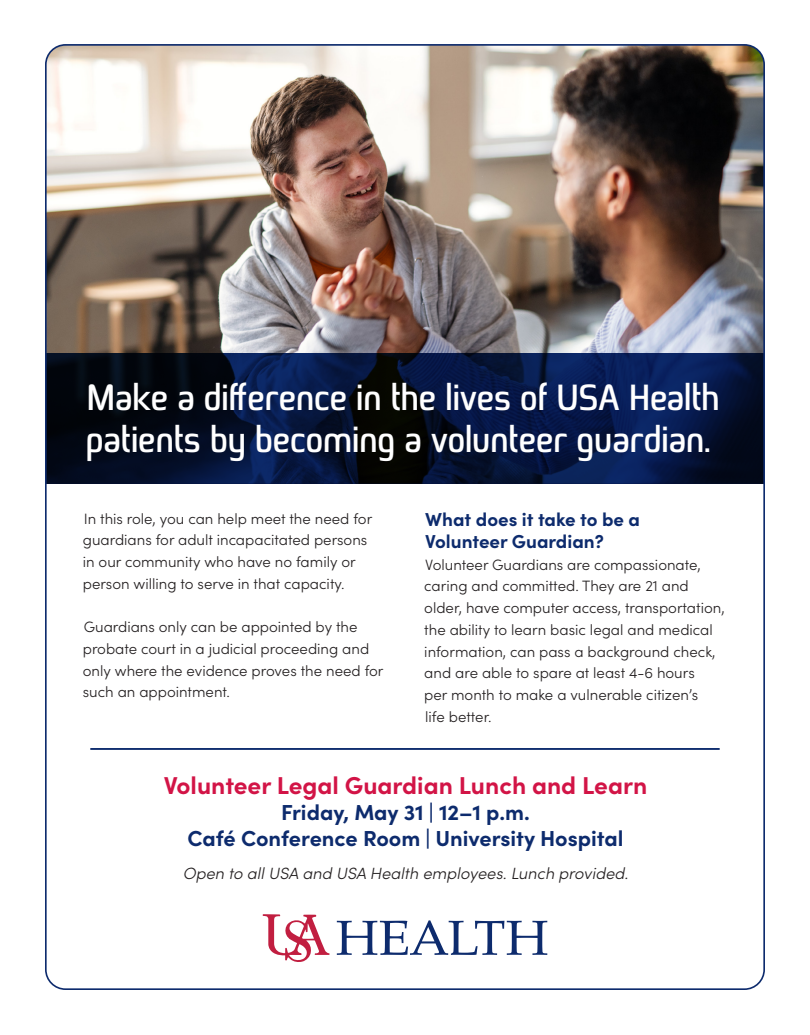
<style>
.page{position:relative;width:810px;height:1035px;background:#fff}
.page>*{position:absolute;margin:0;border:0;box-sizing:border-box;transform-origin:0 0}
.t1{font:700 36.25px/42.5px "Bentwood";color:#fff}
.t2{font:700 24.5px "Sofia Pro";color:#d21446}
.t3{font:700 21.75px "Sofia Pro";color:#0d2b6d}
.t4{font:700 18.75px "Sofia Pro";color:#0d2b6d}
.t5{font:italic 300 16.25px "Sofia Pro";color:#231f20}
.t6{font:300 15px/21.8px "Sofia Pro";color:#231f20}
</style>
<div class="page">
<img style="left:48px;top:47px;width:714px;height:307px">
<svg style="left:48px;top:354px;width:714px;height:130px;background:#051233"></svg>
<svg style="left:263px;top:914px;width:67px;height:48px"></svg>
<svg style="left:337px;top:920px;width:210px;height:35px"></svg>
<hr style="left:90px;top:748px;width:630px;height:2px;background:#0d2b6d">
<p class="t1" style="left:86px;top:376px;width:635px">Make a difference in the lives of USA Health patients by becoming a volunteer guardian.</p>
<p class="t6" style="left:83px;top:507px;width:291px">In this role, you can help meet the need for guardians for adult incapacitated persons in our community who have no family or person willing to serve in that capacity.</p>
<p class="t6" style="left:83px;top:615px;width:302px">Guardians only can be appointed by the probate court in a judicial proceeding and only where the evidence proves the need for such an appointment.</p>
<p class="t4" style="left:425px;top:505px;width:216px">What does it take to be a</p>
<p class="t4" style="left:425px;top:527px;width:180px">Volunteer Guardian?</p>
<p class="t6" style="left:424px;top:553px;width:302px">Volunteer Guardians are compassionate, caring and committed. They are 21 and older, have computer access, transportation, the ability to learn basic legal and medical information, can pass a background check, and are able to spare at least 4-6 hours<br>per month to make a vulnerable citizen’s</p>
<p class="t6" style="left:425px;top:705px;width:68px">life better.</p>
<p class="t2" style="left:164px;top:767px;width:485px">Volunteer Legal Guardian Lunch and Learn</p>
<p class="t3" style="left:281px;top:796px;width:250px">Friday, May 31 | 12–1 p.m.</p>
<p class="t3" style="left:188px;top:822px;width:437px">Café Conference Room | University Hospital</p>
<p class="t5" style="left:183px;top:862px;width:447px">Open to all USA and USA Health employees. Lunch provided.</p>
</div>
